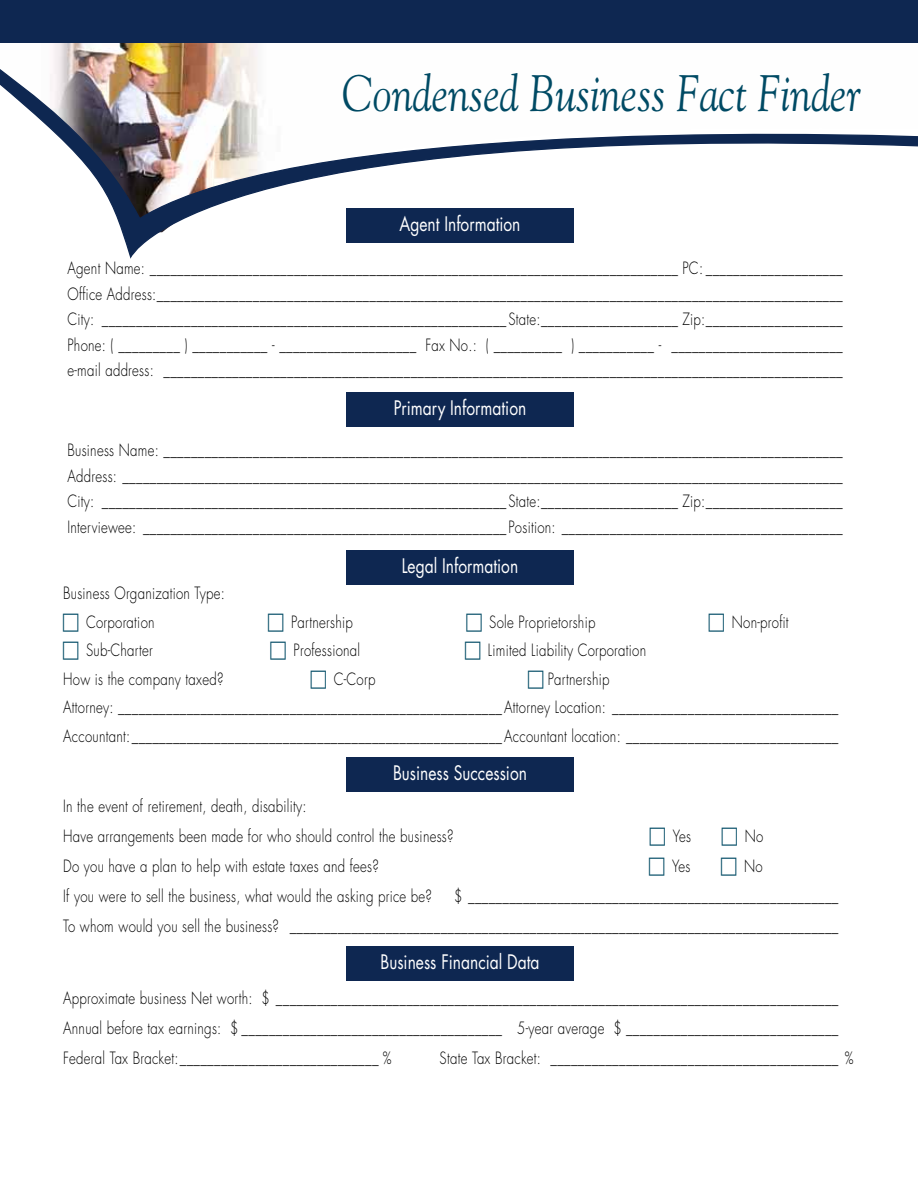
<style>
.page{position:relative;width:918px;height:1188px;background:#fff}
.page>*{position:absolute;margin:0;border:0;box-sizing:border-box;transform-origin:0 0}
.t1{font:italic 51px "Goudy";color:#004a64;scale:.83 1}
.t2{font:19.5px "Futura";color:#fff;scale:.8 1}
.t3{font:300 16.5px/25.5px "Futura";letter-spacing:.02em;color:#000;text-align:justify;scale:.8 1}
</style>
<div class="page">
<div style="left:346px;top:392px;width:228px;height:35px;background:#0e2751"></div>
<div style="left:346px;top:551px;width:228px;height:34px;background:#0e2751"></div>
<div style="left:346px;top:758px;width:228px;height:34px;background:#0e2751"></div>
<div style="left:346px;top:946px;width:228px;height:35px;background:#0e2751"></div>
<img style="left:53px;top:43px;width:205px;height:18px">
<svg style="left:0;top:61px;width:918px;height:198px"></svg>
<div style="left:0;top:0;width:918px;height:43px;background:#0e2751"></div>
<h1 class="t1" style="left:342px;top:63px;width:626px">Condensed Business Fact Finder</h1>
<p class="t2" style="left:400px;top:212px;width:153px">Agent Information</p>
<p class="t3" style="left:68px;top:256px;width:971px">Agent Name: _____________________________________________________________________________ PC: ____________________ Office Address:____________________________________________________________________________________________________ City: ___________________________________________________________ State:____________________ Zip:____________________ Phone: ( _________ ) ___________ - ____________________ Fax No.: ( __________ ) ___________ - _________________________ e-mail address: ___________________________________________________________________________________________________</p>
<p class="t2" style="left:394px;top:395px;width:167px">Primary Information</p>
<p class="t3" style="left:68px;top:438px;width:971px">Business Name: ___________________________________________________________________________________________________ Address: _________________________________________________________________________________________________________ City: ___________________________________________________________ State:____________________ Zip:____________________ Interviewee: _____________________________________________________ Position: _________________________________________</p>
<p class="t3" style="left:86px;top:579px;width:175px;line-height:28.5px;text-indent:-23px">Business Organization Type:<br>Corporation</p>
<p class="t2" style="left:402px;top:554px;width:147px">Legal Information</p>
<p class="t3" style="left:291px;top:609px;width:79px">Partnership</p>
<p class="t3" style="left:489px;top:609px;width:134px">Sole Proprietorship</p>
<p class="t3" style="left:732px;top:609px;width:72px">Non-profit</p>
<p class="t3" style="left:86px;top:638px;width:85px">Sub-Charter</p>
<p class="t3" style="left:294px;top:638px;width:85px">Professional</p>
<p class="t3" style="left:488px;top:638px;width:199px">Limited Liability Corporation</p>
<p class="t3" style="left:63px;top:666px;width:202px">How is the company taxed?</p>
<p class="t3" style="left:334px;top:666px;width:54px">C-Corp</p>
<p class="t3" style="left:63px;top:665px;width:971px;line-height:28.5px;text-align:left;text-indent:485px">Partnership<br>Attorney: ________________________________________________________Attorney Location: _________________________________<br>Accountant:______________________________________________________Accountant location: _______________________________</p>
<p class="t2" style="left:393px;top:761px;width:169px">Business Succession</p>
<p class="t3" style="left:63px;top:791px;width:490px;line-height:30px">In the event of retirement, death, disability:<br>Have arrangements been made for who should control the business?</p>
<p class="t3" style="left:673px;top:824px;width:24px">Yes</p>
<p class="t3" style="left:745px;top:824px;width:25px">No</p>
<p class="t3" style="left:63px;top:854px;width:396px">Do you have a plan to help with estate taxes and fees?</p>
<p class="t3" style="left:672px;top:854px;width:24px">Yes</p>
<p class="t3" style="left:744px;top:854px;width:25px">No</p>
<p class="t3" style="left:63px;top:884px;width:463px">If you were to sell the business, what would the asking price be?</p>
<p class="t3" style="left:63px;top:881px;width:971px;line-height:30px;text-align:right">$ ______________________________________________________<br>To whom would you sell the business? ________________________________________________________________________________</p>
<p class="t2" style="left:381px;top:949px;width:200px">Business Financial Data</p>
<p class="t3" style="left:63px;top:983px;width:971px;line-height:30px">Approximate business Net worth: $ __________________________________________________________________________________ Annual before tax earnings: $ ______________________________________ 5-year average $ _______________________________ Federal Tax Bracket:_____________________________ %</p>
<p class="t3" style="left:440px;top:1045px;width:519px">State Tax Bracket: __________________________________________ %</p>
</div>
